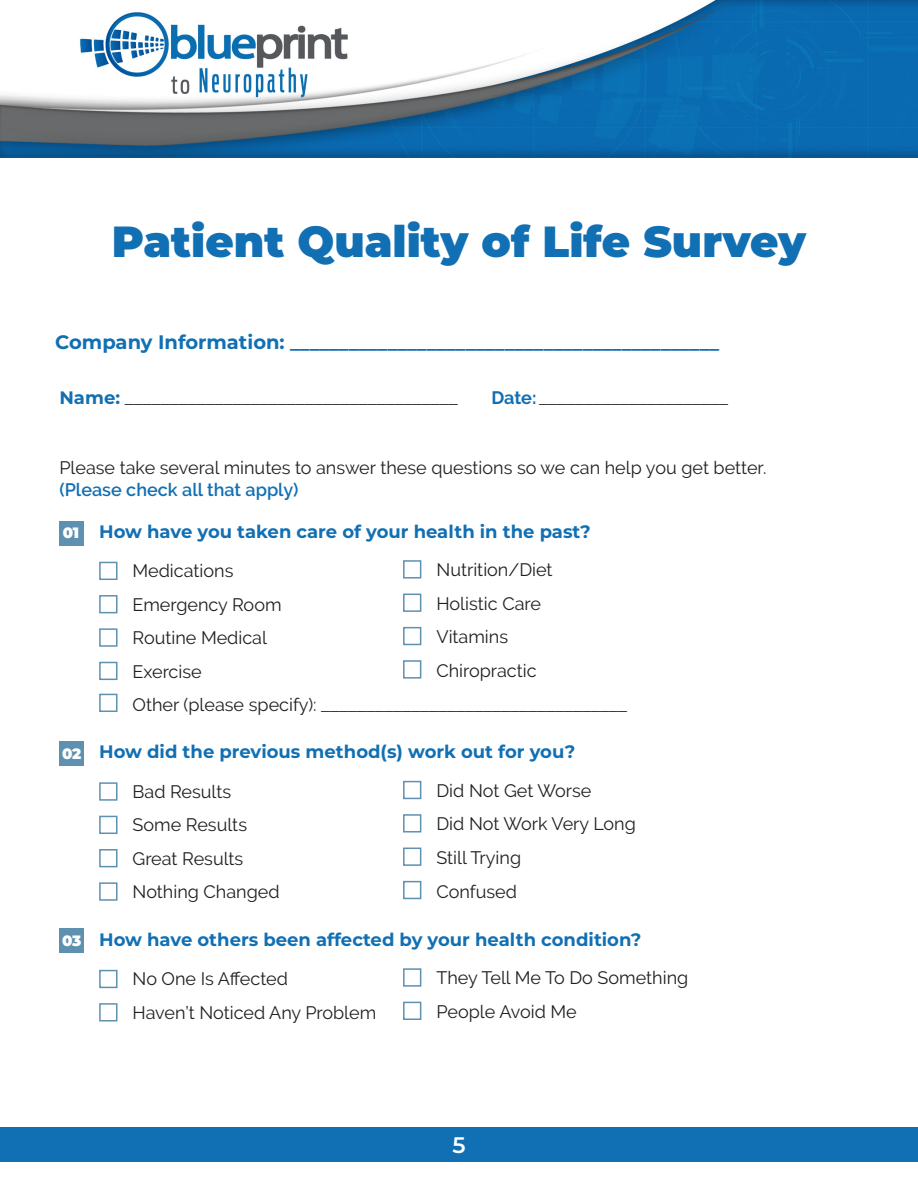
<style>
.page{position:relative;width:918px;height:1188px;background:#fff}
.page>*{position:absolute;margin:0;border:0;box-sizing:border-box;transform-origin:0 0}
.t1{font:900 43.5px "Montserrat";color:#116fb3}
.t2{font:600 22.5px "Montserrat";color:#fff}
.t3{font:700 19.5px "Montserrat";color:#116fb3}
.t4{font:18px "Raleway";color:#231f20}
.t5{font:700 18px "Montserrat";color:#116fb3}
.t6{font:18px "Montserrat";color:#231f20}
.t7{font:600 18px "Raleway";color:#116fb3}
.t8{font:900 15px "Montserrat";color:#fff}
.s1{font-weight:700;color:#116fb3}
.s2{font-family:"Raleway";font-weight:700;color:#116fb3}
.s3{font-family:"Raleway"}
</style>
<div class="page">
<img style="left:0;top:0;width:918px;height:157px">
<div style="left:0;top:1128px;width:918px;height:34px;background:#116fb3"></div>
<div style="left:59px;top:521px;width:25px;height:24px;background:#5e90b0"></div>
<div style="left:59px;top:741px;width:25px;height:24px;background:#5e90b0"></div>
<div style="left:59px;top:928px;width:25px;height:25px;background:#5e90b0"></div>
<div style="left:99px;top:562px;width:19px;height:18px;border:2px solid #5e90b0"></div>
<div style="left:99px;top:782px;width:19px;height:19px;border:2px solid #5e90b0"></div>
<div style="left:99px;top:970px;width:19px;height:18px;border:2px solid #5e90b0"></div>
<div style="left:99px;top:628px;width:19px;height:19px;border:2px solid #5e90b0"></div>
<div style="left:99px;top:849px;width:19px;height:18px;border:2px solid #5e90b0"></div>
<div style="left:403px;top:560px;width:18px;height:19px;border:2px solid #5e90b0"></div>
<div style="left:403px;top:781px;width:18px;height:18px;border:2px solid #5e90b0"></div>
<div style="left:403px;top:968px;width:18px;height:19px;border:2px solid #5e90b0"></div>
<div style="left:403px;top:627px;width:18px;height:18px;border:2px solid #5e90b0"></div>
<div style="left:403px;top:848px;width:18px;height:18px;border:2px solid #5e90b0"></div>
<div style="left:99px;top:595px;width:19px;height:18px;border:2px solid #5e90b0"></div>
<div style="left:99px;top:816px;width:19px;height:18px;border:2px solid #5e90b0"></div>
<div style="left:99px;top:1003px;width:19px;height:19px;border:2px solid #5e90b0"></div>
<div style="left:99px;top:662px;width:19px;height:18px;border:2px solid #5e90b0"></div>
<div style="left:99px;top:882px;width:19px;height:19px;border:2px solid #5e90b0"></div>
<div style="left:403px;top:594px;width:18px;height:18px;border:2px solid #5e90b0"></div>
<div style="left:403px;top:814px;width:18px;height:19px;border:2px solid #5e90b0"></div>
<div style="left:403px;top:1002px;width:18px;height:18px;border:2px solid #5e90b0"></div>
<div style="left:403px;top:660px;width:18px;height:19px;border:2px solid #5e90b0"></div>
<div style="left:403px;top:881px;width:18px;height:18px;border:2px solid #5e90b0"></div>
<div style="left:99px;top:694px;width:19px;height:18px;border:2px solid #5e90b0"></div>
<p class="t1" style="left:112px;top:208px;width:696px">Patient Quality of Life Survey</p>
<p class="t3" style="left:55px;top:328px;width:666px">Company Information: ____________________________________________</p>
<p class="t6" style="left:59px;top:385px;width:400px"><span class="s1">Name:</span> _____________________________________</p>
<p class="t6" style="left:491px;top:385px;width:238px"><span class="s2">Date:</span> _____________________</p>
<p class="t4" style="left:59px;top:457px;width:709px">Please take several minutes to answer these questions so we can help you get better.</p>
<p class="t7" style="left:59px;top:479px;width:241px">(Please check all that apply)</p>
<p class="t8" style="left:63px;top:522px;width:18px">01</p>
<p class="t5" style="left:99px;top:519px;width:493px">How have you taken care of your health in the past?</p>
<p class="t4" style="left:133px;top:560px;width:102px">Medications</p>
<p class="t4" style="left:436px;top:560px;width:118px">Nutrition/Diet</p>
<p class="t4" style="left:133px;top:594px;width:151px">Emergency Room</p>
<p class="t4" style="left:436px;top:593px;width:106px">Holistic Care</p>
<p class="t4" style="left:133px;top:627px;width:136px">Routine Medical</p>
<p class="t4" style="left:436px;top:627px;width:73px">Vitamins</p>
<p class="t4" style="left:133px;top:661px;width:71px">Exercise</p>
<p class="t4" style="left:436px;top:660px;width:102px">Chiropractic</p>
<p class="t6" style="left:133px;top:692px;width:496px"><span class="s3">Other (please specify):</span> __________________________________</p>
<p class="t8" style="left:62px;top:742px;width:21px">02</p>
<p class="t5" style="left:99px;top:739px;width:478px">How did the previous method(s) work out for you?</p>
<p class="t4" style="left:133px;top:781px;width:100px">Bad Results</p>
<p class="t4" style="left:436px;top:780px;width:156px">Did Not Get Worse</p>
<p class="t4" style="left:133px;top:814px;width:116px">Some Results</p>
<p class="t4" style="left:436px;top:814px;width:201px">Did Not Work Very Long</p>
<p class="t4" style="left:133px;top:848px;width:112px">Great Results</p>
<p class="t4" style="left:436px;top:847px;width:86px">Still Trying</p>
<p class="t4" style="left:133px;top:882px;width:149px">Nothing Changed</p>
<p class="t4" style="left:436px;top:881px;width:82px">Confused</p>
<p class="t8" style="left:62px;top:930px;width:21px">03</p>
<p class="t5" style="left:99px;top:927px;width:544px">How have others been affected by your health condition?</p>
<p class="t4" style="left:133px;top:968px;width:157px">No One Is Affected</p>
<p class="t4" style="left:436px;top:968px;width:253px">They Tell Me To Do Something</p>
<p class="t4" style="left:133px;top:1002px;width:245px">Haven’t Noticed Any Problem</p>
<p class="t4" style="left:436px;top:1001px;width:142px">People Avoid Me</p>
<p class="t2" style="left:452px;top:1129px;width:15px">5</p>
</div>
